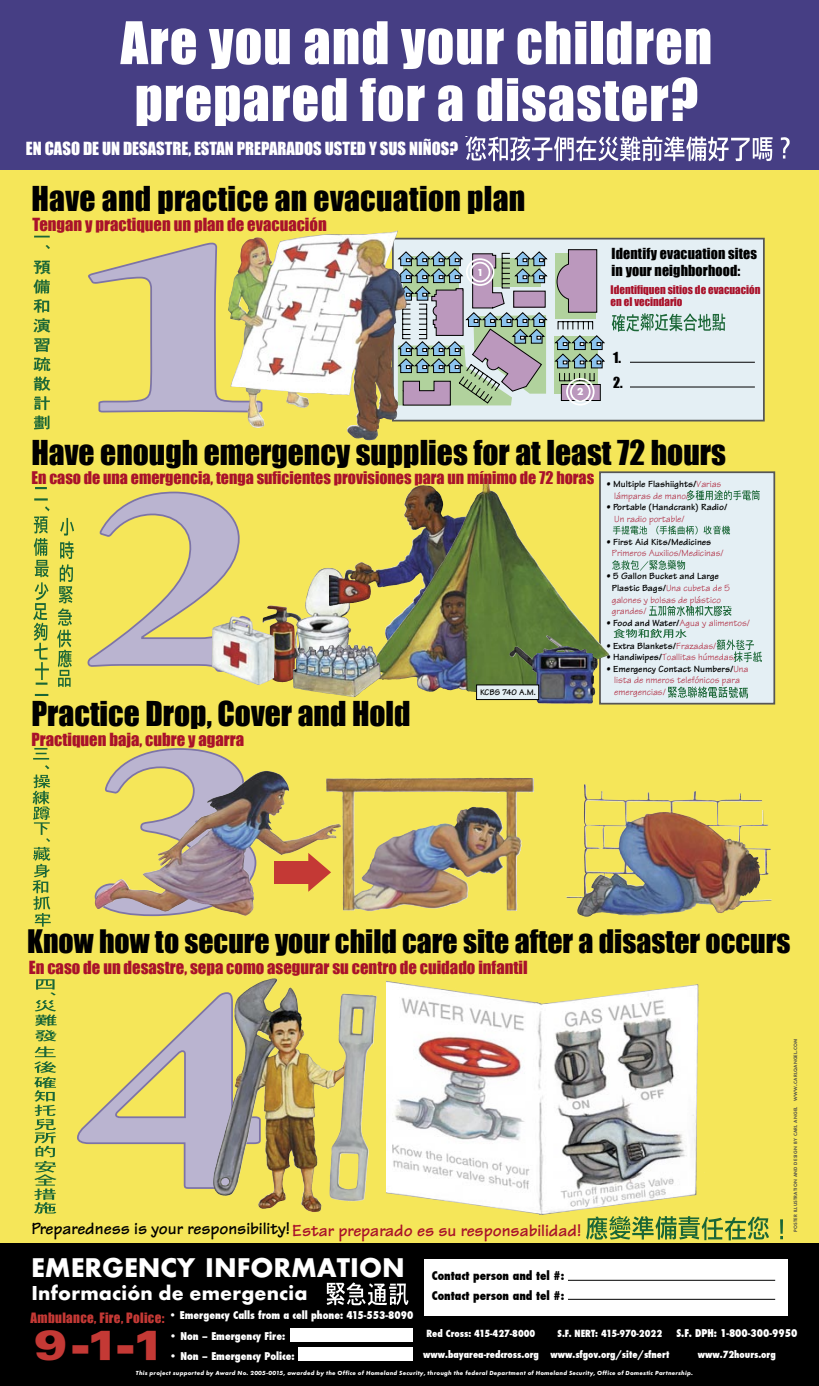
<style>
.page{position:relative;width:819px;height:1386px;background:#fff}
.page>*{position:absolute;margin:0;border:0;box-sizing:border-box;transform-origin:0 0}
.t1{font:54.25px "Impact";letter-spacing:.02em;color:#fff}
.t2{font:900 expanded 42px "Zurich BT";color:#c43935}
.t3{font:31.5px "Impact";color:#000}
.t4{font:29.75px "Impact";color:#000}
.t5{font:700 28.18px "Futura T";color:#fff}
.t6{font:700 21px "Futura T";letter-spacing:.01em;color:#fff}
.t7{font:700 17.5px "Tekton";color:#a9122a}
.HTML_Preformatted{font:16.62px "Impact";color:#a9122a}
.HTML_Preformatted-2{font:16.62px "Impact";color:#fff}
.HTML_Preformatted-3{font:16.01px "Impact";color:#a9122a}
.t8{font:14px "Impact";letter-spacing:.01em;color:#000}
.t9{font:13.12px "Impact";letter-spacing:.025em;color:#c43935}
.t10{font:800 condensed 11.81px "Futura";color:#000}
.HTML_Preformatted-4{font:10.94px/12.6px "Impact";color:#a9122a}
.t11{font:800 condensed 10.5px "Futura";color:#fff}
.t12{font:700 10.5px "Futura T";color:#fff}
.t13{font:9.62px/11.5px "Tekton";color:#a9122a}
.t14{font:700 9.62px/11.5px "Tekton";color:#000}
.t15{font:800 condensed 9.62px "Futura";color:#fff}
.t16{font:700 8.75px "Tekton";color:#000}
.t17{font:italic 700 6.12px "Futura T";letter-spacing:.035em;color:#fff}
.t18{font:600 4.9px "Futura T";letter-spacing:.035em;color:#484848}
.s1{font-weight:400;color:#a9122a}
.s2{font-weight:700;color:#000}
.s3{color:#000}
.s4{font-size:7px}
</style>
<div class="page">
<img style="left:0;top:170px;width:819px;height:1073px">
<div style="left:0;top:1243px;width:819px;height:143px;background:#000"></div>
<hr style="left:423px;top:1322px;width:364px;height:1px;background:#000">
<div style="left:274px;top:861px;width:43px;height:23px;background:#c43935"></div>
<svg style="left:308px;top:853px;width:23px;height:39px"></svg>
<svg style="left:88px;top:242px;width:175px;height:171px;background:#d0c692"></svg>
<svg style="left:86px;top:491px;width:164px;height:182px;background:#dace88"></svg>
<div style="left:0;top:0;width:819px;height:170px;background:#463e84"></div>
<svg style="left:94px;top:747px;width:163px;height:170px;background:#c0b180"></svg>
<svg style="left:76px;top:991px;width:186px;height:199px;background:#cfc585"></svg>
<div style="left:290px;top:1328px;width:122px;height:13px;background:#fff"></div>
<div style="left:299px;top:1348px;width:114px;height:13px;background:#fff"></div>
<div style="left:424px;top:1260px;width:363px;height:56px;background:#fff"></div>
<hr style="left:568px;top:1280px;width:207px;height:1px;background:#000">
<hr style="left:568px;top:1299px;width:207px;height:1px;background:#000">
<div style="left:393px;top:239px;width:371px;height:182px;background:#e4eff4"></div>
<div style="left:392px;top:238px;width:373px;height:183px;border:2px solid #565656"></div>
<svg style="left:398px;top:249px;width:206px;height:156px"></svg>
<img style="left:388px;top:237px;width:8px;height:21px">
<img style="left:286px;top:607px;width:14px;height:11px">
<img style="left:239px;top:618px;width:16px;height:12px">
<img style="left:330px;top:568px;width:16px;height:16px">
<img style="left:436px;top:491px;width:14px;height:26px">
<div style="left:600px;top:472px;width:174px;height:232px;background:#e4eff4"></div>
<div style="left:599px;top:471px;width:176px;height:234px;border:2px solid #565656"></div>
<img style="left:490px;top:491px;width:20px;height:28px">
<img style="left:547px;top:635px;width:18px;height:11px">
<img style="left:344px;top:645px;width:26px;height:4px">
<svg style="left:687px;top:490px;width:73px;height:11px"></svg>
<svg style="left:613px;top:526px;width:34px;height:9px"></svg>
<svg style="left:656px;top:526px;width:74px;height:9px"></svg>
<svg style="left:612px;top:560px;width:73px;height:11px"></svg>
<svg style="left:649px;top:607px;width:83px;height:9px"></svg>
<svg style="left:614px;top:629px;width:73px;height:9px"></svg>
<svg style="left:717px;top:639px;width:45px;height:23px"></svg>
<svg style="left:668px;top:686px;width:80px;height:12px"></svg>
<svg style="left:612px;top:313px;width:113px;height:19px"></svg>
<img style="left:398px;top:778px;width:46px;height:1px">
<img style="left:387px;top:980px;width:121px;height:18px">
<div style="left:470px;top:262px;width:20px;height:20px;border:2px solid #fff;border-radius:50%"></div>
<div style="left:466px;top:258px;width:28px;height:28px;border:2px solid #fff;border-radius:50%"></div>
<div style="left:570px;top:381px;width:21px;height:21px;border:2px solid #fff;border-radius:50%"></div>
<div style="left:566px;top:378px;width:29px;height:28px;border:2px solid #fff;border-radius:50%"></div>
<hr style="left:630px;top:362px;width:125px;height:1px;background:#000">
<hr style="left:630px;top:387px;width:125px;height:1px;background:#000">
<img style="left:584px;top:784px;width:64px;height:17px">
<img style="left:217px;top:976px;width:60px;height:23px">
<img style="left:344px;top:994px;width:33px;height:35px">
<div style="left:477px;top:685px;width:62px;height:15px;background:#e4eff4"></div>
<div style="left:476px;top:684px;width:63px;height:16px;border:1px solid #000"></div>
<img style="left:282px;top:776px;width:7px;height:29px">
<svg style="left:466px;top:136px;width:307px;height:25px"></svg>
<svg style="left:781px;top:137px;width:9px;height:22px"></svg>
<svg style="left:327px;top:1282px;width:81px;height:23px"></svg>
<svg style="left:586px;top:1216px;width:183px;height:24px;background:#96ae49"></svg>
<svg style="left:780px;top:1219px;width:3px;height:20px"></svg>
<svg style="left:34px;top:236px;width:16px;height:1px"></svg>
<svg style="left:46px;top:245px;width:4px;height:4px"></svg>
<svg style="left:34px;top:261px;width:16px;height:110px;background:#98af49"></svg>
<svg style="left:34px;top:377px;width:16px;height:33px"></svg>
<svg style="left:34px;top:416px;width:15px;height:13px"></svg>
<svg style="left:33px;top:487px;width:17px;height:209px;background:#bbc44f"></svg>
<svg style="left:57px;top:518px;width:17px;height:169px;background:#b1be4e"></svg>
<svg style="left:32px;top:775px;width:19px;height:152px;background:#b1be4e"></svg>
<svg style="left:33px;top:748px;width:16px;height:21px"></svg>
<svg style="left:34px;top:979px;width:23px;height:235px;background:#b1be4e"></svg>
<p class="t1" style="left:121px;top:9px;width:593px">Are you and your children</p>
<p class="t1" style="left:135px;top:66px;width:565px">prepared for a disaster?</p>
<p class="HTML_Preformatted-2" style="left:26px;top:138px;width:434px">EN CASO DE UN DESASTRE, ESTAN PREPARADOS USTED Y SUS NIÑOS?</p>
<p class="t3" style="left:31px;top:179px;width:495px">Have and practice an evacuation plan</p>
<p class="HTML_Preformatted" style="left:32px;top:214px;width:296px">Tengan y practiquen un plan de evacuación</p>
<p class="t8" style="left:612px;top:245px;width:147px">Identify evacuation sites</p>
<p class="t12" style="left:477px;top:266px;width:8px">1</p>
<p class="t8" style="left:612px;top:262px;width:130px">in your neighborhood:</p>
<p class="t12" style="left:577px;top:386px;width:8px">2</p>
<p class="HTML_Preformatted-4" style="left:611px;top:283px;width:151px">Identifiquen sitios de evacuación en el vecindario</p>
<p class="t8" style="left:613px;top:349px;width:9px">1.</p>
<p class="t8" style="left:613px;top:374px;width:11px">2.</p>
<p class="t3" style="left:31px;top:433px;width:696px">Have enough emergency supplies for at least 72 hours</p>
<p class="HTML_Preformatted-3" style="left:31px;top:468px;width:564px">En caso de una emergencia, tenga suficientes provisiones para un mínimo de 72 horas</p>
<p class="t3" style="left:31px;top:694px;width:381px">Practice Drop, Cover and Hold</p>
<p class="HTML_Preformatted" style="left:31px;top:729px;width:214px">Practiquen baja, cubre y agarra</p>
<p class="t16" style="left:480px;top:687px;width:57px">KCBS 740 A.M.</p>
<p class="t14" style="left:614px;top:478px;width:109px;text-indent:-7px">• Multiple Flashiights/<span class="s1">Varias lámparas de mano/</span></p>
<p class="t14" style="left:614px;top:501px;width:115px;text-indent:-7px">• Portable (Handcrank) Radio/<br><span class="s1">Un radio portable/</span></p>
<p class="t13" style="left:612px;top:536px;width:113px;text-indent:-5px"><span class="s2">• First Aid Kits/Medicines<br></span>Primeros Auxilios/Medicinas/</p>
<p class="t13" style="left:612px;top:571px;width:120px;text-indent:-5px"><span class="s2">• 5 Gallon Bucket and Large<br>Plastic Bags/</span>Una cubeta de 5 galones y bolsas de plástico grandes/</p>
<p class="t13" style="left:607px;top:617px;width:145px"><span class="s2">• Food and Water/</span>Agua y alimentos/</p>
<p class="t14" style="left:607px;top:640px;width:111px">• Extra Blankets/<span class="s1">Frazadas/</span></p>
<p class="t13" style="left:607px;top:652px;width:131px"><span class="s2">• Handiwipes/</span>Toallitas húmedas/</p>
<p class="t13" style="left:614px;top:663px;width:136px;text-indent:-7px"><span class="s2">• Emergency Contact Numbers/</span>Una lista de nmeros telefónicos para emergencias/</p>
<p class="t4" style="left:27px;top:923px;width:765px">Know how to secure your child care site after a disaster occurs</p>
<p class="HTML_Preformatted" style="left:29px;top:957px;width:500px">En caso de un desastre, sepa como asegurar su centro de cuidado infantil</p>
<p class="t7" style="left:31px;top:1219px;width:551px"><span class="s3">Preparedness is your responsibility!</span>Estar preparado es su responsabilidad!</p>
<p class="t5" style="left:31px;top:1251px;width:375px">EMERGENCY INFORMATION</p>
<p class="t6" style="left:31px;top:1280px;width:278px">Información de emergencia</p>
<p class="t10" style="left:432px;top:1268px;width:134px">Contact person and tel #:</p>
<p class="t10" style="left:432px;top:1288px;width:134px">Contact person and tel #:</p>
<p class="t18" style="left:793px;top:1232px;width:195px;rotate:-90deg">POSTER ILLUSTRATION AND DESIGN BY CARL ANGEL WWW<span class="s4">.</span>CARLQANGEL<span class="s4">.</span>COM</p>
<p class="t9" style="left:31px;top:1310px;width:135px">Ambulance, Fire, Police:</p>
<p class="t11" style="left:169px;top:1308px;width:246px">• Emergency Calls from a cell phone: 415-553-8090</p>
<p class="t11" style="left:169px;top:1328px;width:117px">• Non – Emergency Fire:</p>
<p class="t11" style="left:169px;top:1349px;width:127px">• Non – Emergency Police:</p>
<p class="t2" style="left:33px;top:1321px;width:134px">9 -1-1</p>
<p class="t15" style="left:427px;top:1327px;width:110px">Red Cross: 415-427-8000</p>
<p class="t15" style="left:423px;top:1348px;width:117px">www.bayarea-redcross.org</p>
<p class="t11" style="left:676px;top:1326px;width:122px">S.F. DPH: 1-800-300-9950</p>
<p class="t15" style="left:558px;top:1327px;width:106px">S.F. NERT: 415-970-2022</p>
<p class="t15" style="left:550px;top:1348px;width:120px">www.sfgov.org/site/sfnert</p>
<p class="t15" style="left:698px;top:1348px;width:80px">www.72hours.org</p>
<p class="t17" style="left:136px;top:1369px;width:558px">This project supported by Award No. 2005-0015, awarded by the Office of Homeland Security, through the federal Department of Homeland Security, Office of Domestic Partnership.</p>
</div>
